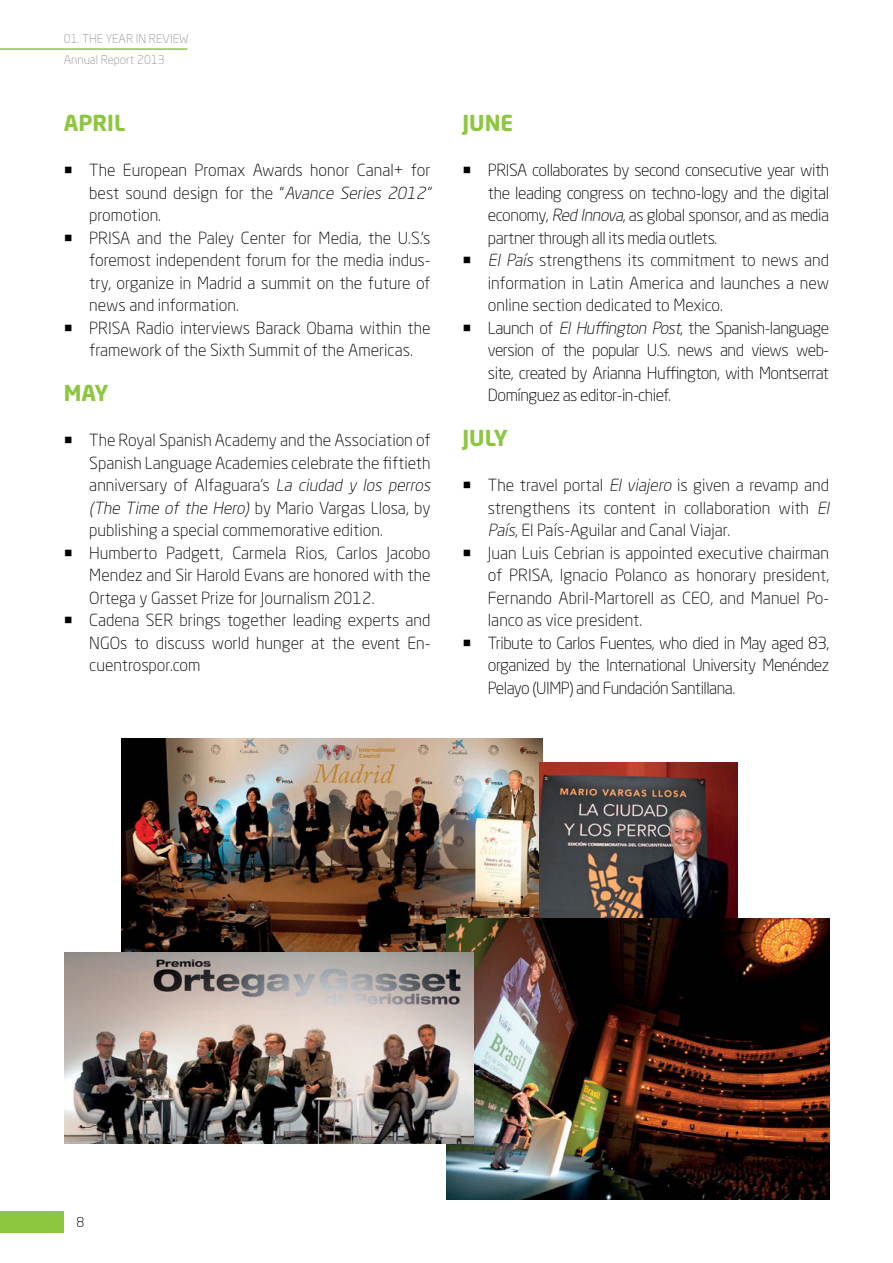
<style>
.page{position:relative;width:893px;height:1263px;background:#fff}
.page>*{position:absolute;margin:0;border:0;box-sizing:border-box;transform-origin:0 0}
.t1{font:700 21.75px "Neo Sans Pro";color:#8dc63f}
.t2{font:300 16.5px/22.5px "Neo Sans Pro";color:#000}
.t3{font:300 16.5px/22.5px "Neo Sans Pro";letter-spacing:-.025em;color:#000}
.t4{font:300 13.5px "Neo Sans Pro";color:#000}
.t5{font:300 12px/21px "Neo Sans Pro";color:#939598}
.s1{font-style:italic}
</style>
<div class="page">
<div style="left:0;top:1211px;width:64px;height:22px;background:#8dc63f"></div>
<hr style="left:0;top:48px;width:188px;height:2px;background:#8dc63f">
<img style="left:121px;top:739px;width:421px;height:213px">
<img style="left:539px;top:762px;width:199px;height:157px">
<img style="left:446px;top:919px;width:383px;height:280px">
<img style="left:65px;top:952px;width:408px;height:192px">
<p class="t5" style="left:64px;top:28px;width:126px">01. THE YEAR IN REVIEW<br>Annual Report 2013</p>
<h1 class="t1" style="left:64px;top:109px;width:63px">APRIL</h1>
<p class="t2" style="left:89px;top:159px;width:346px">The European Promax Awards honor Canal+ for best sound design for the “<span class="s1">Avance Series 2012” </span>promotion.<br>PRISA and the Paley Center for Media, the U.S.’s foremost independent forum for the media indus&shy;try, organize in Madrid a summit on the future of news and information.<br>PRISA Radio interviews Barack Obama within the framework of the Sixth Summit of the Americas.</p>
<h1 class="t1" style="left:64px;top:379px;width:46px">MAY</h1>
<p class="t2" style="left:89px;top:429px;width:346px">The Royal Spanish Academy and the Association of Spanish Language Academies celebrate the fiftieth anniversary of Alfaguara’s <span class="s1">La ciudad y los perros (The Time of the Hero)</span> by Mario Vargas Llosa, by publishing a special commemorative edition.<br>Humberto Padgett, Carmela Rios, Carlos Jacobo Mendez and Sir Harold Evans are honored with the Ortega y Gasset Prize for Journalism 2012.<br>Cadena SER brings together leading experts and NGOs to discuss world hunger at the event En&shy;cuentrospor.com</p>
<h1 class="t1" style="left:462px;top:109px;width:52px">JUNE</h1>
<p class="t3" style="left:488px;top:159px;width:343px">PRISA collaborates by second consecutive year with the leading congress on techno-logy and the digital economy, <span class="s1">Red Innova</span>, as global sponsor, and as media partner through all its media outlets.<br><span class="s1">El País</span> strengthens its commitment to news and information in Latin America and launches a new online section dedicated to Mexico.<br>Launch of <span class="s1">El Huffington Post</span>, the Spanish-language version of the popular U.S. news and views web&shy;site, created by Arianna Huffington, with Montserrat Domínguez as editor-in-chief.</p>
<h1 class="t1" style="left:462px;top:424px;width:47px">JULY</h1>
<p class="t2" style="left:488px;top:474px;width:346px">The travel portal <span class="s1">El viajero</span> is given a revamp and strengthens its content in collaboration with <span class="s1">El País</span>, El País-Aguilar and Canal Viajar.<br>Juan Luis Cebrian is appointed executive chairman of PRISA, Ignacio Polanco as honorary president, Fernando Abril-Martorell as CEO, and Manuel Po&shy;lanco as vice president.<br>Tribute to Carlos Fuentes, who died in May aged 83, organized by the International University Menéndez Pelayo (UIMP) and Fundación Santillana.</p>
<p class="t4" style="left:77px;top:1214px;width:9px">8</p>
</div>
